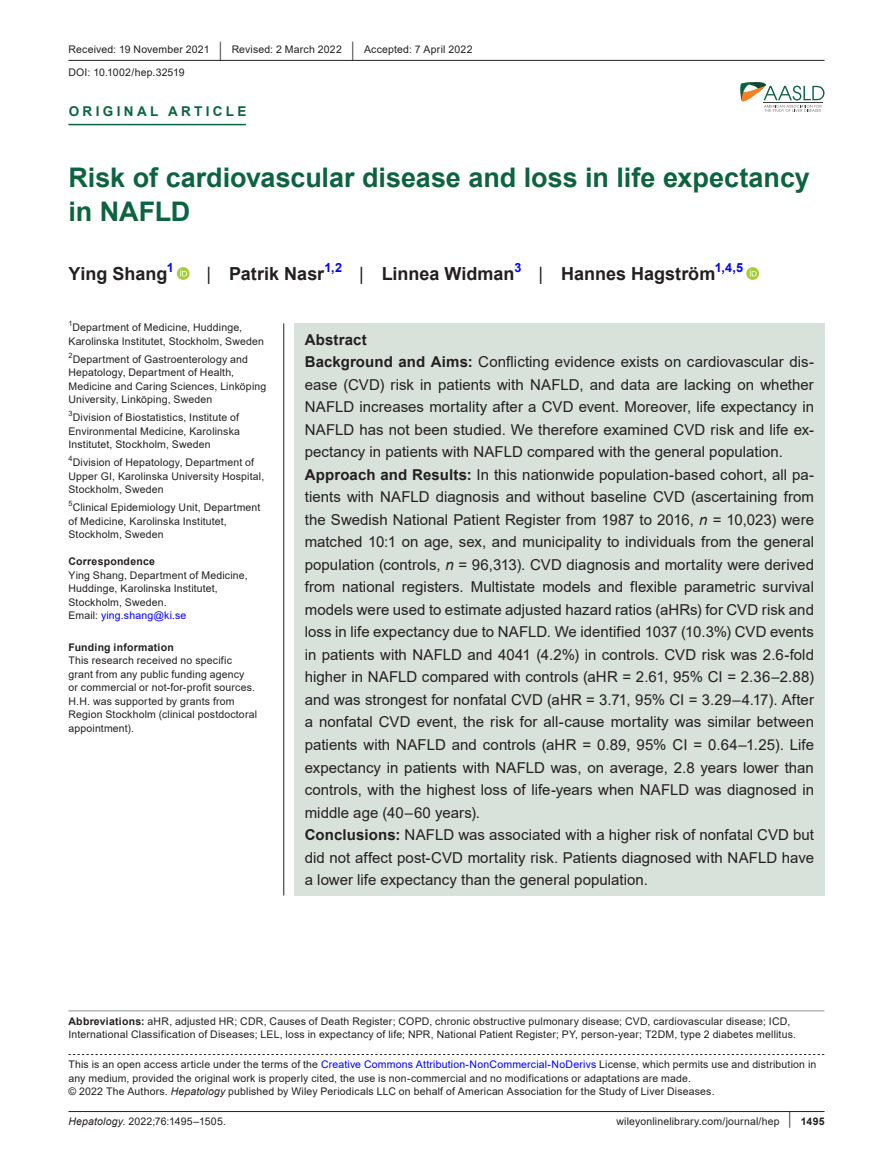
<style>
.page{position:relative;width:893px;height:1174px;background:#fff}
.page>*{position:absolute;margin:0;border:0;box-sizing:border-box;transform-origin:0 0}
.t1{font:700 27px/34.5px "Arial";color:#0d6341}
.t2{font:700 18px "Arial";color:#231f20}
.t3{font:15px/22.5px "Arial";letter-spacing:.005em;color:#231f20}
.t4{font:700 13.5px "Arial";letter-spacing:.25em;color:#0d6341}
.t5{font:10.5px/13.5px "Arial";letter-spacing:.015em;color:#231f20}
.t6{font:700 10.5px "Arial";letter-spacing:.02em;color:#231f20}
.t7{font:7.35px "Arial";color:#231f20}
.s1{font-size:19.5px}
.s2{font-weight:400}
.s3{color:#00f}
.s4{font-weight:700}
.s5{font-style:italic}
.s6{font-size:17.4px}
</style>
<div class="page">
<hr style="left:68px;top:1111px;width:756px;height:1px;background:#231f20">
<svg style="left:740px;top:82px;width:84px;height:30px"></svg>
<hr style="left:68px;top:60px;width:756px;height:1px;background:#231f20">
<hr style="left:68px;top:124px;width:178px;height:1px;background:#0d6341">
<svg style="left:177px;top:267px;width:13px;height:13px"></svg>
<svg style="left:180px;top:269px;width:7px;height:7px"></svg>
<svg style="left:746px;top:267px;width:13px;height:13px"></svg>
<svg style="left:750px;top:269px;width:7px;height:7px"></svg>
<svg style="left:68px;top:1054px;width:756px;height:1px"></svg>
<hr style="left:68px;top:1010px;width:756px;height:1px;background:#939598">
<div style="left:294px;top:323px;width:530px;height:572px;background:#d9e1db"></div>
<hr style="left:283px;top:323px;width:1px;height:572px;background:#231f20">
<p class="t5" style="left:68px;top:38px;width:406px;line-height:22.5px">Received: 19 November 2021 <span class="s1">|</span> Revised: 2 March 2022 <span class="s1">|</span> Accepted: 7 April 2022<br>DOI: 10.1002/hep.32519</p>
<p class="t4" style="left:69px;top:102px;width:179px">ORIGINAL ARTICLE</p>
<h1 class="t1" style="left:68px;top:160px;width:743px">Risk of cardiovascular disease and loss in life expectancy in NAFLD</h1>
<h2 class="t2" style="left:68px;top:261px;width:107px">Ying Shang<sup>1</sup></h2>
<h2 class="t2" style="left:206px;top:261px;width:538px"><span class="s2">|</span> Patrik Nasr<sup>1,2</sup> <span class="s2">|</span> Linnea Widman<sup>3</sup> <span class="s2">|</span> Hannes Hagström<sup>1,4,5</sup></h2>
<p class="t7" style="left:68px;top:319px;width:6px">1</p>
<p class="t5" style="left:68px;top:320px;width:197px;text-indent:4px">Department of Medicine, Huddinge,<br>Karolinska Institutet, Stockholm, Sweden</p>
<p class="t7" style="left:68px;top:350px;width:6px">2</p>
<p class="t5" style="left:68px;top:352px;width:199px;text-indent:4px">Department of Gastroenterology and Hepatology, Department of Health, Medicine and Caring Sciences, Linköping University, Linköping, Sweden</p>
<p class="t5" style="left:68px;top:410px;width:173px;text-align:justify"><sup>3</sup>Division of Biostatistics, Institute of Environmental Medicine, Karolinska Institutet, Stockholm, Sweden</p>
<p class="t5" style="left:68px;top:455px;width:197px"><sup>4</sup>Division of Hepatology, Department of<br>Upper GI, Karolinska University Hospital,<br>Stockholm, Sweden</p>
<p class="t5" style="left:68px;top:500px;width:193px"><sup>5</sup>Clinical Epidemiology Unit, Department of Medicine, Karolinska Institutet,<br>Stockholm, Sweden</p>
<p class="t6" style="left:68px;top:554px;width:88px">Correspondence</p>
<p class="t5" style="left:68px;top:568px;width:181px">Ying Shang, Department of Medicine,<br>Huddinge, Karolinska Institutet,<br>Stockholm, Sweden.<br>Email: <span class="s3">ying.shang@ki.se</span></p>
<p class="t6" style="left:68px;top:639px;width:107px">Funding information</p>
<p class="t5" style="left:68px;top:653px;width:190px">This research received no specific grant from any public funding agency<br>or commercial or not-for-profit sources.<br>H.H. was supported by grants from Region Stockholm (clinical postdoctoral appointment).</p>
<p class="t3" style="left:305px;top:328px;width:511px"><span class="s4">Abstract<br>Background and Aims:</span> Conflicting evidence exists on cardiovascular dis&shy;ease (CVD) risk in patients with NAFLD, and data are lacking on whether NAFLD increases mortality after a CVD event. Moreover, life expectancy in NAFLD has not been studied. We therefore examined CVD risk and life ex&shy;pectancy in patients with NAFLD compared with the general population.<br><span class="s4">Approach and Results:</span> In this nationwide population-based cohort, all pa&shy;tients with NAFLD diagnosis and without baseline CVD (ascertaining from the Swedish National Patient Register from 1987 to 2016, <span class="s5">n</span> = 10,023) were matched 10:1 on age, sex, and municipality to individuals from the general population (controls, <span class="s5">n</span> = 96,313). CVD diagnosis and mortality were derived from national registers. Multistate models and flexible parametric survival models were used to estimate adjusted hazard ratios (aHRs) for CVD risk and loss in life expectancy due to NAFLD. We identified 1037 (10.3%) CVD events in patients with NAFLD and 4041 (4.2%) in controls. CVD risk was 2.6-fold higher in NAFLD compared with controls (aHR = 2.61, 95% CI = 2.36–2.88) and was strongest for nonfatal CVD (aHR = 3.71, 95% CI = 3.29–4.17). After a nonfatal CVD event, the risk for all-cause mortality was similar between patients with NAFLD and controls (aHR = 0.89, 95% CI = 0.64–1.25). Life expectancy in patients with NAFLD was, on average, 2.8 years lower than controls, with the highest loss of life-years when NAFLD was diagnosed in middle age (40–60 years).<br><span class="s4">Conclusions:</span> NAFLD was associated with a higher risk of nonfatal CVD but did not affect post-CVD mortality risk. Patients diagnosed with NAFLD have a lower life expectancy than the general population.</p>
<p class="t5" style="left:68px;top:1014px;width:729px"><span class="s4">Abbreviations:</span> aHR, adjusted HR; CDR, Causes of Death Register; COPD, chronic obstructive pulmonary disease; CVD, cardiovascular disease; ICD,<br>International Classification of Diseases; LEL, loss in expectancy of life; NPR, National Patient Register; PY, person-year; T2DM, type 2 diabetes mellitus.</p>
<p class="t5" style="left:68px;top:1057px;width:749px">This is an open access article under the terms of the <span class="s3">Creative Commons Attribution-NonCommercial-NoDerivs</span> License, which permits use and distribution in any medium, provided the original work is properly cited, the use is non-commercial and no modifications or adaptations are made.<br>© 2022 The Authors. <span class="s5">Hepatology</span> published by Wiley Periodicals LLC on behalf of American Association for the Study of Liver Diseases.</p>
<p class="t5" style="left:68px;top:1114px;width:159px"><span class="s5">Hepatology</span>. 2022;76:1495–1505.</p>
<p class="t5" style="left:616px;top:1114px;width:210px">wileyonlinelibrary.com/journal/hep <span class="s6">|</span> <span class="s4">1495</span></p>
</div>
